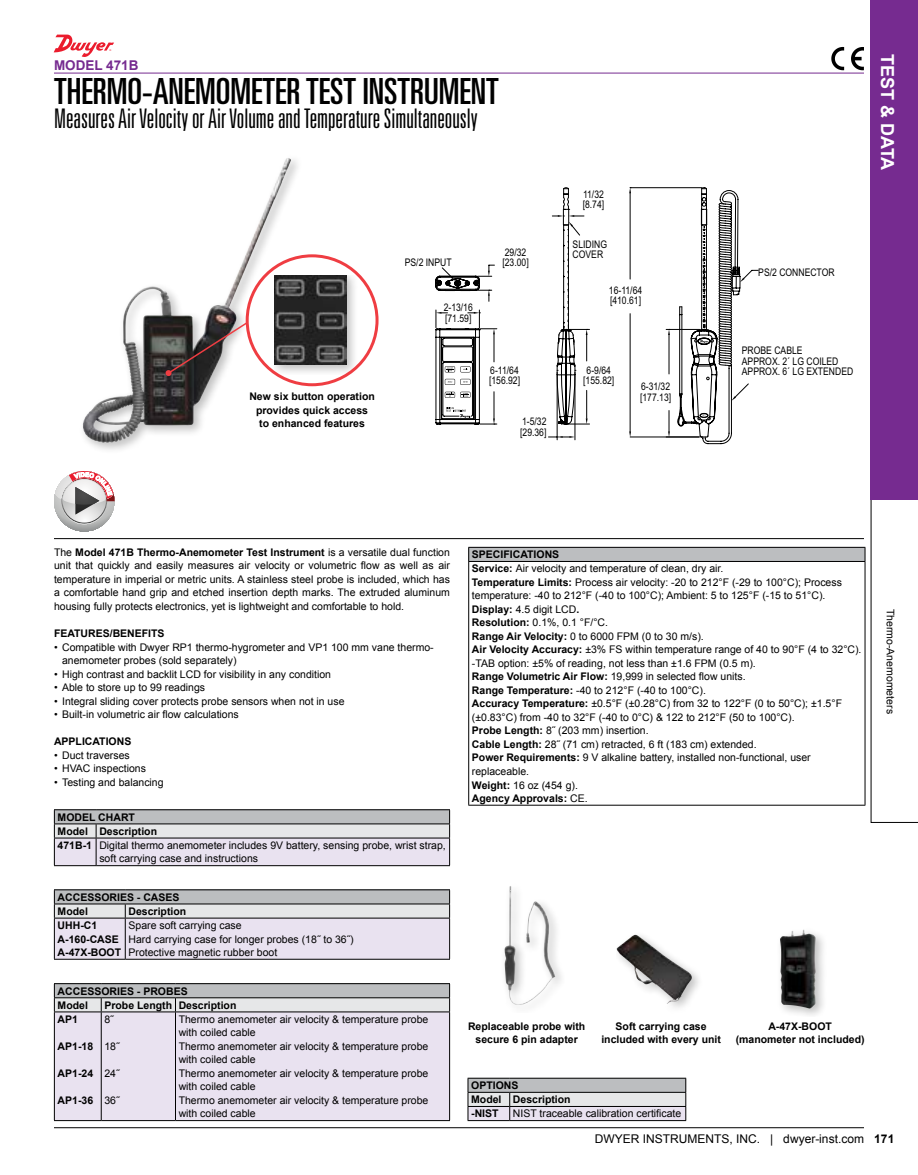
<style>
.page{position:relative;width:918px;height:1175px;background:#fff}
.page>*{position:absolute;margin:0;border:0;box-sizing:border-box;transform-origin:0 0}
.t1{font:ultra-condensed 36px "Univers LT Std";color:#000}
.t2{font:300 ultra-condensed 27px "Univers LT Std";color:#000}
.t3{font:700 18px "Arial";color:#fff}
.t4{font:700 13.5px "Arial";color:#762b90}
.t5{font:12px "Arial";color:#000}
.t6{font:700 12px "Arial";color:#000}
.t7{font:10.5px/13.5px "Arial";color:#000}
.t8{font:700 10.5px/13.5px "Arial";color:#000;text-align:center}
.t9{font:10.5px/10.5px "Arial Narrow";color:#000}
.s1{font-weight:700}
</style>
<div class="page">
<hr style="left:54px;top:1127px;width:810px;height:1px;background:#000">
<div style="left:871px;top:0;width:47px;height:500px;background:#762b90"></div>
<hr style="left:54px;top:73px;width:810px;height:1px;background:#762b90">
<div style="left:79px;top:154px;width:224px;height:300px;background:#000;opacity:.25"></div>
<img style="left:83px;top:158px;width:204px;height:285px">
<svg style="left:435px;top:187px;width:324px;height:257px"></svg>
<hr style="left:54px;top:538px;width:810px;height:1px;background:#000">
<svg style="left:851px;top:47px;width:13px;height:23px"></svg>
<svg style="left:831px;top:47px;width:13px;height:23px"></svg>
<div style="left:469px;top:547px;width:396px;height:14px;background:#bcbec0"></div>
<hr style="left:468px;top:562px;width:1px;height:242px;background:#000">
<hr style="left:468px;top:804px;width:397px;height:1px;background:#000">
<hr style="left:468px;top:547px;width:397px;height:1px;background:#000">
<svg style="left:468px;top:547px;width:1px;height:14px"></svg>
<svg style="left:865px;top:498px;width:53px;height:324px"></svg>
<hr style="left:468px;top:561px;width:397px;height:1px;background:#000">
<img style="left:505px;top:886px;width:50px;height:119px">
<div style="left:274px;top:275px;width:85px;height:99px;background:#000;opacity:.25"></div>
<img style="left:274px;top:275px;width:72px;height:89px">
<div style="left:246px;top:254px;width:133px;height:132px;border:3px solid #ef3d42;border-radius:50%"></div>
<svg style="left:165px;top:320px;width:84px;height:56px"></svg>
<div style="left:617px;top:931px;width:86px;height:84px;background:#000;opacity:.25"></div>
<img style="left:617px;top:934px;width:75px;height:70px">
<div style="left:776px;top:925px;width:51px;height:91px;background:#000;opacity:.25"></div>
<img style="left:780px;top:929px;width:36px;height:79px">
<svg style="left:54px;top:471px;width:60px;height:60px"></svg>
<hr style="left:54px;top:1120px;width:47px;height:1px;background:#000">
<hr style="left:101px;top:1120px;width:75px;height:1px;background:#000">
<hr style="left:176px;top:1120px;width:274px;height:1px;background:#000">
<hr style="left:54px;top:983px;width:47px;height:1px;background:#000">
<hr style="left:101px;top:983px;width:75px;height:1px;background:#000">
<hr style="left:176px;top:983px;width:274px;height:1px;background:#000">
<svg style="left:54px;top:984px;width:396px;height:136px;background:#dfdae5"></svg>
<hr style="left:54px;top:997px;width:47px;height:1px;background:#000">
<hr style="left:101px;top:997px;width:75px;height:1px;background:#000">
<hr style="left:176px;top:997px;width:274px;height:1px;background:#000">
<hr style="left:54px;top:865px;width:42px;height:1px;background:#000">
<hr style="left:96px;top:865px;width:354px;height:1px;background:#000">
<hr style="left:54px;top:809px;width:42px;height:1px;background:#000">
<hr style="left:96px;top:809px;width:354px;height:1px;background:#000">
<svg style="left:54px;top:810px;width:396px;height:55px;background:#d4d2d9"></svg>
<hr style="left:54px;top:823px;width:42px;height:1px;background:#000">
<hr style="left:96px;top:823px;width:354px;height:1px;background:#000">
<hr style="left:54px;top:889px;width:71px;height:1px;background:#000">
<hr style="left:125px;top:889px;width:325px;height:1px;background:#000">
<svg style="left:54px;top:890px;width:396px;height:69px;background:#d7d3dc"></svg>
<hr style="left:54px;top:903px;width:71px;height:1px;background:#000">
<hr style="left:125px;top:903px;width:325px;height:1px;background:#000">
<hr style="left:449px;top:918px;width:1px;height:40px;background:#fff">
<hr style="left:468px;top:1120px;width:42px;height:1px;background:#000">
<hr style="left:510px;top:1120px;width:176px;height:1px;background:#000">
<hr style="left:468px;top:1077px;width:42px;height:1px;background:#000">
<hr style="left:510px;top:1077px;width:176px;height:1px;background:#000">
<svg style="left:468px;top:1078px;width:218px;height:42px;background:#cdccd1"></svg>
<hr style="left:468px;top:1092px;width:42px;height:1px;background:#000">
<hr style="left:510px;top:1092px;width:176px;height:1px;background:#000">
<svg style="left:54px;top:35px;width:60px;height:22px"></svg>
<svg style="left:55px;top:471px;width:59px;height:53px"></svg>
<p class="t4" style="left:54px;top:57px;width:86px">MODEL 471B</p>
<h1 class="t1" style="left:54px;top:71px;width:446px">THERMO-ANEMOMETER TEST INSTRUMENT</h1>
<h2 class="t2" style="left:54px;top:105px;width:425px">Measures Air Velocity or Air Volume and Temperature Simultaneously</h2>
<p class="t9" style="left:405px;top:257px;width:48px">PS/2 INPUT</p>
<p class="t9" style="left:502px;top:246px;width:28px">29/32 [23.00]</p>
<p class="t8" style="left:249px;top:390px;width:127px">New six button operation provides quick access<br>to enhanced features</p>
<p class="t9" style="left:444px;top:302px;width:31px">2-13/16 [71.59]</p>
<p class="t9" style="left:489px;top:364px;width:33px">6-11/64 [156.92]</p>
<p class="t9" style="left:520px;top:416px;width:28px">1-5/32 [29.36]</p>
<p class="t9" style="left:583px;top:188px;width:23px">11/32 [8.74]</p>
<p class="t9" style="left:573px;top:238px;width:36px">SLIDING<br>COVER</p>
<p class="t9" style="left:609px;top:284px;width:35px">16-11/64 [410.61]</p>
<p class="t9" style="left:583px;top:364px;width:33px;text-align:center">6-9/64 [155.82]</p>
<p class="t9" style="left:640px;top:381px;width:33px">6-31/32 [177.13]</p>
<h3 class="t3" style="left:900px;top:54px;width:118px;rotate:90deg">TEST &amp; DATA</h3>
<p class="t9" style="left:758px;top:266px;width:78px">PS/2 CONNECTOR</p>
<p class="t9" style="left:742px;top:345px;width:113px">PROBE CABLE<br>APPROX. 2´ LG COILED<br>APPROX. 6´ LG EXTENDED</p>
<p class="t7" style="left:54px;top:545px;width:398px;text-align:justify">The <span class="s1">Model 471B Thermo-Anemometer Test Instrument</span> is a versatile dual function unit that quickly and easily measures air velocity or volumetric flow as well as air temperature in imperial or metric units. A stainless steel probe is included, which has a comfortable hand grip and etched insertion depth marks. The extruded aluminum housing fully protects electronics, yet is lightweight and comfortable to hold.</p>
<p class="t8" style="left:54px;top:627px;width:112px">FEATURES/BENEFITS</p>
<p class="t7" style="left:62px;top:640px;width:373px;text-indent:-8px">• Compatible with Dwyer RP1 thermo-hygrometer and VP1 100 mm vane thermo&shy;anemometer probes (sold separately)</p>
<p class="t7" style="left:54px;top:667px;width:279px">• High contrast and backlit LCD for visibility in any condition</p>
<p class="t7" style="left:54px;top:680px;width:153px">• Able to store up to 99 readings</p>
<p class="t7" style="left:54px;top:694px;width:292px">• Integral sliding cover protects probe sensors when not in use</p>
<p class="t7" style="left:54px;top:707px;width:186px">• Built-in volumetric air flow calculations</p>
<p class="t8" style="left:54px;top:735px;width:79px">APPLICATIONS</p>
<p class="t7" style="left:54px;top:748px;width:77px">• Duct traverses</p>
<p class="t7" style="left:54px;top:761px;width:93px">• HVAC inspections</p>
<p class="t7" style="left:54px;top:775px;width:111px">• Testing and balancing</p>
<p class="t8" style="left:58px;top:810px;width:79px">MODEL CHART</p>
<p class="t8" style="left:58px;top:824px;width:101px">Model Description</p>
<p class="t7" style="left:58px;top:838px;width:390px"><span class="s1">471B-1</span> Digital thermo anemometer includes 9V battery, sensing probe, wrist strap,</p>
<p class="t7" style="left:99px;top:852px;width:160px">soft carrying case and instructions</p>
<p class="t8" style="left:58px;top:890px;width:123px;line-height:14.1px;text-align:left">ACCESSORIES - CASES<br>Model</p>
<p class="t8" style="left:129px;top:904px;width:59px">Description</p>
<p class="t8" style="left:58px;top:918px;width:65px;text-align:left">UHH-C1<br>A-160-CASE<br>A-47X-BOOT</p>
<p class="t7" style="left:129px;top:918px;width:227px">Spare soft carrying case<br>Hard carrying case for longer probes (18˝ to 36˝)<br>Protective magnetic rubber boot</p>
<p class="t8" style="left:58px;top:984px;width:132px;line-height:14.1px;text-align:left">ACCESSORIES - PROBES<br>Model</p>
<p class="t8" style="left:104px;top:998px;width:134px">Probe Length Description</p>
<p class="t8" style="left:58px;top:1012px;width:22px">AP1</p>
<p class="t8" style="left:58px;top:1039px;width:37px">AP1-18</p>
<p class="t8" style="left:58px;top:1066px;width:37px">AP1-24</p>
<p class="t8" style="left:58px;top:1093px;width:37px">AP1-36</p>
<p class="t7" style="left:104px;top:1012px;width:11px">8˝</p>
<p class="t7" style="left:104px;top:1039px;width:17px">18˝</p>
<p class="t7" style="left:104px;top:1066px;width:17px">24˝</p>
<p class="t7" style="left:104px;top:1093px;width:17px">36˝</p>
<p class="t7" style="left:179px;top:1012px;width:251px">Thermo anemometer air velocity &amp; temperature probe with coiled cable<br>Thermo anemometer air velocity &amp; temperature probe with coiled cable<br>Thermo anemometer air velocity &amp; temperature probe with coiled cable<br>Thermo anemometer air velocity &amp; temperature probe with coiled cable</p>
<p class="t7" style="left:472px;top:548px;width:391px"><span class="s1">SPECIFICATIONS<br>Service:</span> Air velocity and temperature of clean, dry air.<br><span class="s1">Temperature Limits:</span> Process air velocity: -20 to 212°F (-29 to 100°C); Process temperature: -40 to 212°F (-40 to 100°C); Ambient: 5 to 125°F (-15 to 51°C).<br><span class="s1">Display:</span> 4.5 digit LCD<span class="s1">.<br>Resolution:</span> 0.1%, 0.1 °F/°C.<br><span class="s1">Range Air Velocity:</span> 0 to 6000 FPM (0 to 30 m/s).<br><span class="s1">Air Velocity Accuracy:</span> ±3% FS within temperature range of 40 to 90°F (4 to 32°C). -TAB option: ±5% of reading, not less than ±1.6 FPM (0.5 m).<br><span class="s1">Range Volumetric Air Flow:</span> 19,999 in selected flow units.<br><span class="s1">Range Temperature:</span> -40 to 212°F (-40 to 100°C).<br><span class="s1">Accuracy Temperature:</span> ±0.5°F (±0.28°C) from 32 to 122°F (0 to 50°C); ±1.5°F (±0.83°C) from -40 to 32°F (-40 to 0°C) &amp; 122 to 212°F (50 to 100°C).<br><span class="s1">Probe Length:</span> 8˝ (203 mm) insertion.<br><span class="s1">Cable Length:</span> 28˝ (71 cm) retracted, 6 ft (183 cm) extended.<br><span class="s1">Power Requirements:</span> 9 V alkaline battery, installed non-functional, user replaceable.<br><span class="s1">Weight:</span> 16 oz (454 g).<br><span class="s1">Agency Approvals:</span> CE.</p>
<p class="t7" style="left:897px;top:608px;width:107px;rotate:90deg">Thermo-Anemometers</p>
<p class="t8" style="left:468px;top:1019px;width:119px">Replaceable probe with secure 6 pin adapter</p>
<p class="t8" style="left:601px;top:1019px;width:121px">Soft carrying case included with every unit</p>
<p class="t8" style="left:736px;top:1019px;width:130px">A-47X-BOOT<br>(manometer not included)</p>
<p class="t8" style="left:471px;top:1078px;width:101px;line-height:14.1px;text-align:left">OPTIONS<br>Model Description -NIST</p>
<p class="t7" style="left:513px;top:1107px;width:170px">NIST traceable calibration certificate</p>
<p class="t5" style="left:595px;top:1131px;width:271px">DWYER INSTRUMENTS, INC. | dwyer-inst.com</p>
<p class="t6" style="left:874px;top:1131px;width:22px">171</p>
</div>
